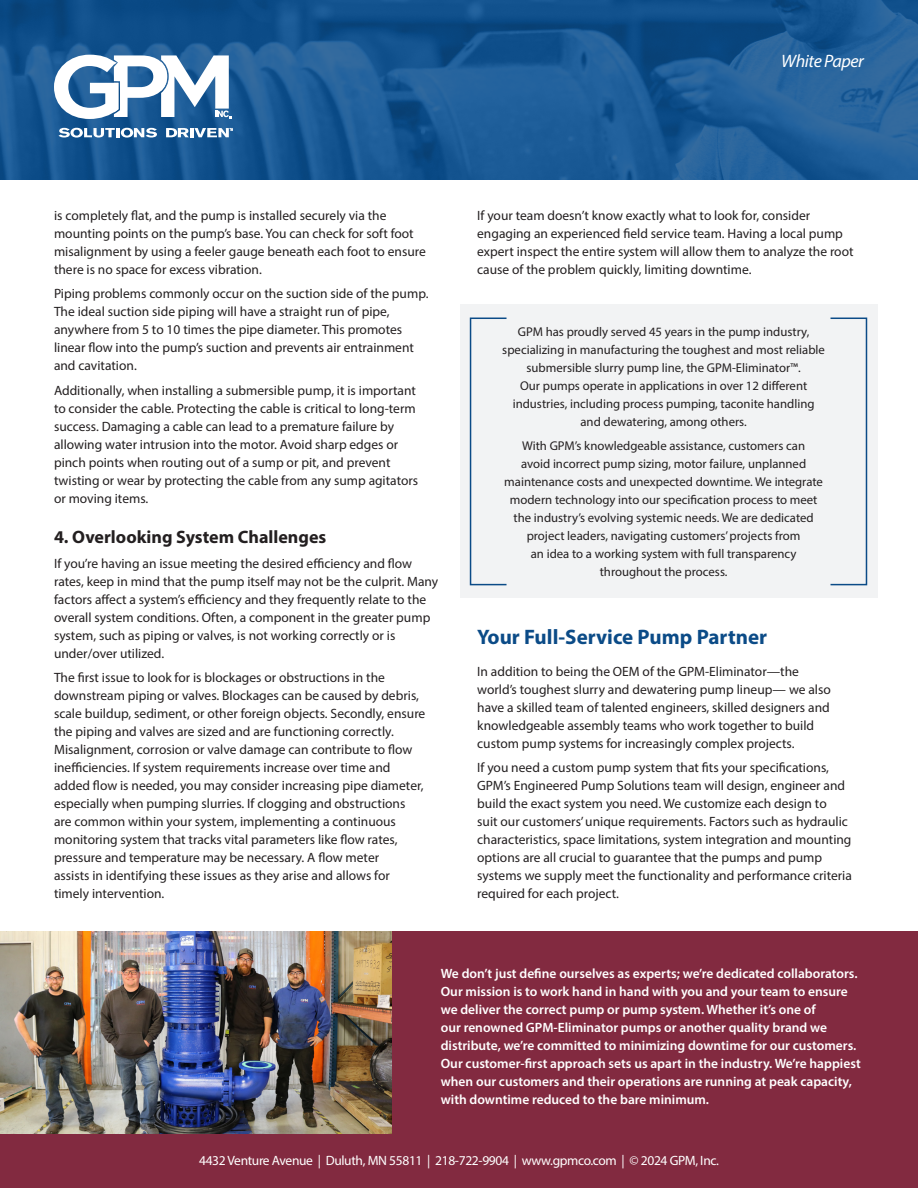
<style>
.page{position:relative;width:918px;height:1188px;background:#fff}
.page>*{position:absolute;margin:0;border:0;box-sizing:border-box;transform-origin:0 0}
.t1{font:700 21px "Myriad Pro";color:#0b4b87}
.t2{font:700 18px "Myriad Pro";color:#231f20}
.t3{font:italic 18px "Myriad Pro";letter-spacing:-.025em;color:#fff}
.Body_Copy{font:13.5px/18px "Myriad Pro";color:#231f20}
.Body_text{font:13.5px/18px "Myriad Pro";color:#231f20}
.Body_Copy-2{font:600 13.5px/18px "Myriad Pro";color:#fff}
.t4{font:13.5px "Myriad Pro";letter-spacing:-.025em;color:#fff}
.Body_Copy-3{font:12.75px/18px "Myriad Pro";color:#231f20;text-align:center}
</style>
<div class="page">
<div style="left:0;top:932px;width:918px;height:256px;background:#822a40"></div>
<img style="left:0;top:932px;width:391px;height:202px">
<div style="left:460px;top:305px;width:418px;height:293px;background:#f2f3f4"></div>
<img style="left:0;top:0;width:918px;height:179px">
<svg style="left:54px;top:55px;width:178px;height:64px"></svg>
<svg style="left:59px;top:128px;width:98px;height:10px"></svg>
<svg style="left:166px;top:128px;width:67px;height:9px"></svg>
<div style="left:470px;top:318px;width:37px;height:267px;border:2px solid #0b4b87"></div>
<div style="left:830px;top:318px;width:37px;height:267px;border:2px solid #0b4b87"></div>
<p class="t3" style="left:781px;top:50px;width:84px">White Paper</p>
<p class="Body_Copy" style="left:54px;top:206px;width:373px">is completely flat, and the pump is installed securely via the mounting points on the pump’s base. You can check for soft foot misalignment by using a feeler gauge beneath each foot to ensure there is no space for excess vibration.</p>
<p class="Body_text" style="left:54px;top:285px;width:376px">Piping problems commonly occur on the suction side of the pump.<br>The ideal suction side piping will have a straight run of pipe, anywhere from 5 to 10 times the pipe diameter. This promotes linear flow into the pump’s suction and prevents air entrainment and cavitation.</p>
<p class="Body_text" style="left:54px;top:381px;width:366px">Additionally, when installing a submersible pump, it is important to consider the cable. Protecting the cable is critical to long-term success. Damaging a cable can lead to a premature failure by allowing water intrusion into the motor. Avoid sharp edges or pinch points when routing out of a sump or pit, and prevent twisting or wear by protecting the cable from any sump agitators or moving items.</p>
<h3 class="t2" style="left:54px;top:525px;width:274px">4. Overlooking System Challenges</h3>
<p class="Body_Copy" style="left:54px;top:554px;width:386px">If you’re having an issue meeting the desired efficiency and flow rates, keep in mind that the pump itself may not be the culprit. Many factors affect a system’s efficiency and they frequently relate to the overall system conditions. Often, a component in the greater pump system, such as piping or valves, is not working correctly or is under/over utilized.</p>
<p class="Body_Copy" style="left:54px;top:669px;width:373px">The first issue to look for is blockages or obstructions in the downstream piping or valves. Blockages can be caused by debris, scale buildup, sediment, or other foreign objects. Secondly, ensure the piping and valves are sized and are functioning correctly.<br>Misalignment, corrosion or valve damage can contribute to flow inefficiencies. If system requirements increase over time and added flow is needed, you may consider increasing pipe diameter, especially when pumping slurries. If clogging and obstructions are common within your system, implementing a continuous monitoring system that tracks vital parameters like flow rates, pressure and temperature may be necessary. A flow meter<br>assists in identifying these issues as they arise and allows for timely intervention.</p>
<p class="Body_Copy" style="left:477px;top:206px;width:378px">If your team doesn’t know exactly what to look for, consider engaging an experienced field service team. Having a local pump expert inspect the entire system will allow them to analyze the root cause of the problem quickly, limiting downtime.</p>
<p class="Body_Copy-3" style="left:502px;top:322px;width:324px">GPM has proudly served 45 years in the pump industry, specializing in manufacturing the toughest and most reliable submersible slurry pump line, the GPM-Eliminator™.</p>
<p class="Body_Copy-3" style="left:513px;top:376px;width:303px">Our pumps operate in applications in over 12 different industries, including process pumping, taconite handling</p>
<p class="Body_Copy-3" style="left:581px;top:412px;width:168px">and dewatering, among others.</p>
<p class="Body_Copy-3" style="left:504px;top:437px;width:320px">With GPM’s knowledgeable assistance, customers can<br>avoid incorrect pump sizing, motor failure, unplanned maintenance costs and unexpected downtime. We integrate modern technology into our specification process to meet the industry’s evolving systemic needs. We are dedicated project leaders, navigating customers’ projects from</p>
<p class="Body_Copy-3" style="left:531px;top:545px;width:267px">an idea to a working system with full transparency throughout the process.</p>
<h2 class="t1" style="left:477px;top:623px;width:291px">Your Full-Service Pump Partner</h2>
<p class="Body_Copy" style="left:477px;top:662px;width:355px">In addition to being the OEM of the GPM-Eliminator—the world’s toughest slurry and dewatering pump lineup— we also have a skilled team of talented engineers, skilled designers and knowledgeable assembly teams who work together to build custom pump systems for increasingly complex projects.</p>
<p class="Body_Copy" style="left:477px;top:759px;width:376px">If you need a custom pump system that fits your specifications, GPM’s Engineered Pump Solutions team will design, engineer and build the exact system you need. We customize each design to<br>suit our customers’ unique requirements. Factors such as hydraulic characteristics, space limitations, system integration and mounting options are all crucial to guarantee that the pumps and pump systems we supply meet the functionality and performance criteria required for each project.</p>
<p class="Body_Copy-2" style="left:441px;top:964px;width:421px">We don’t just define ourselves as experts; we’re dedicated collaborators.<br>Our mission is to work hand in hand with you and your team to ensure we deliver the correct pump or pump system. Whether it’s one of<br>our renowned GPM-Eliminator pumps or another quality brand we distribute, we’re committed to minimizing downtime for our customers.<br>Our customer-first approach sets us apart in the industry. We’re happiest when our customers and their operations are running at peak capacity, with downtime reduced to the bare minimum.</p>
<p class="t4" style="left:199px;top:1152px;width:521px">4432 Venture Avenue | Duluth, MN 55811 | 218-722-9904 | www.gpmco.com | © 2024 GPM, Inc.</p>
</div>
